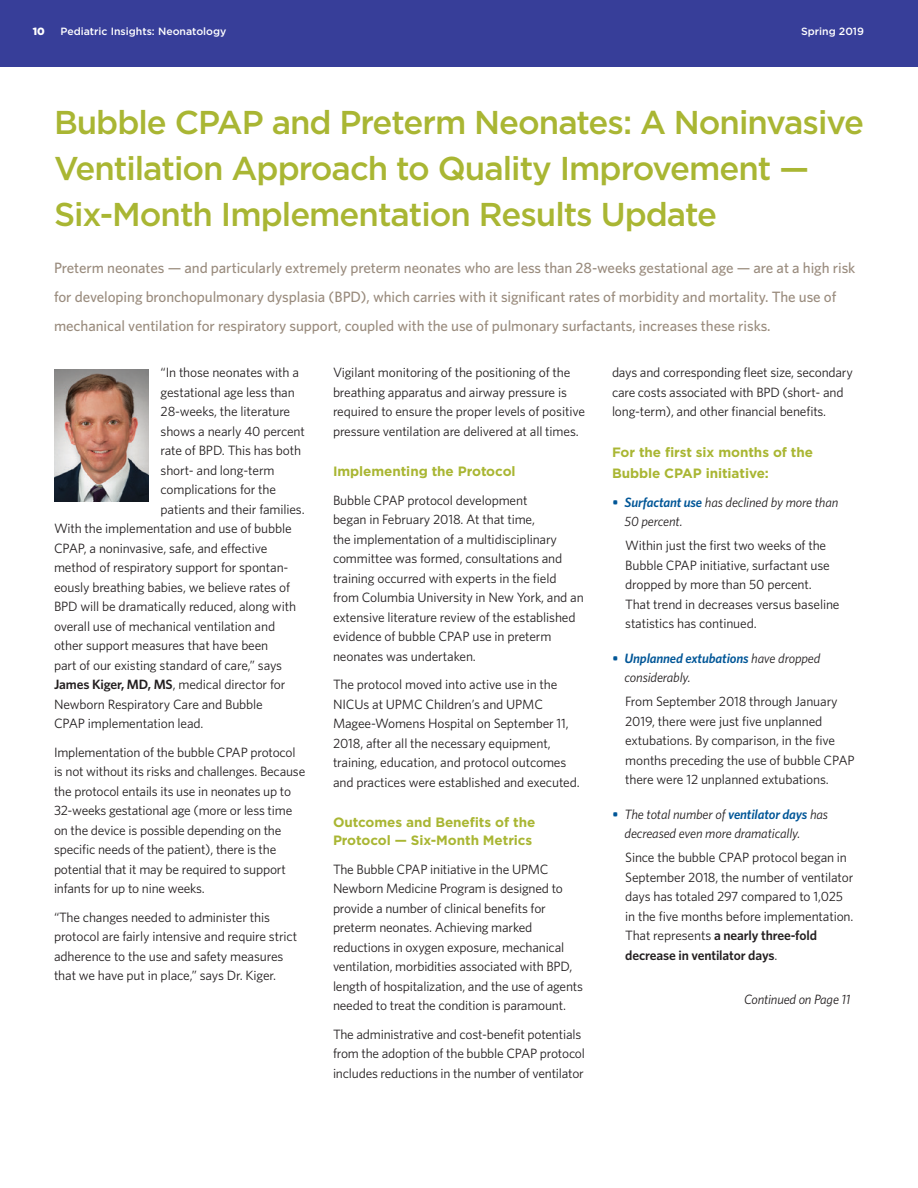
<style>
.page{position:relative;width:918px;height:1188px;background:#fff}
.page>*{position:absolute;margin:0;border:0;box-sizing:border-box;transform-origin:0 0}
.Body_Copy{font:500 33px/45.8px "Gotham";letter-spacing:-.03em;color:#a9b633}
.Body_Copy-2{font:500 15px/28.8px "Whitney";letter-spacing:-.005em;color:#9a8c7e}
.Body_Copy-3{font:13.5px/19.5px "Whitney";letter-spacing:-.01em;color:#231f20}
.Body_Copy-4{font:italic 13.5px/19.5px "Whitney";letter-spacing:-.01em;color:#231f20}
.t1{font:700 13.5px/18px "Gotham";letter-spacing:-.005em;color:#a9b633}
.t2{font:500 10.5px "Gotham";color:#fff}
.t3{font:900 10.5px "Gotham";color:#fff}
.s1{font-weight:600}
.s2{font-weight:600;color:#005697}
</style>
<div class="page">
<div style="left:0;top:0;width:918px;height:66px;background:#373e99"></div>
<img style="left:54px;top:370px;width:95px;height:132px">
<p class="t3" style="left:33px;top:24px;width:14px">10</p>
<p class="t2" style="left:61px;top:24px;width:167px">Pediatric Insights: Neonatology</p>
<p class="t2" style="left:801px;top:24px;width:64px">Spring 2019</p>
<p class="Body_Copy" style="left:54px;top:99px;width:812px">Bubble CPAP and Preterm Neonates: A Noninvasive<br>Ventilation Approach to Quality Improvement —<br>Six-Month Implementation Results Update</p>
<p class="Body_Copy-2" style="left:54px;top:253px;width:803px">Preterm neonates — and particularly extremely preterm neonates who are less than 28-weeks gestational age — are at a high risk for developing bronchopulmonary dysplasia (BPD), which carries with it significant rates of morbidity and mortality. The use of mechanical ventilation for respiratory support, coupled with the use of pulmonary surfactants, increases these risks.</p>
<p class="Body_Copy-3" style="left:161px;top:362px;width:140px">“In those neonates with a</p>
<p class="Body_Copy-3" style="left:161px;top:382px;width:136px">gestational age less than</p>
<p class="Body_Copy-3" style="left:161px;top:401px;width:131px">28-weeks, the literature</p>
<p class="Body_Copy-3" style="left:161px;top:421px;width:146px">shows a nearly 40 percent</p>
<p class="Body_Copy-3" style="left:161px;top:440px;width:142px">rate of BPD. This has both</p>
<p class="Body_Copy-3" style="left:161px;top:460px;width:115px">short- and long-term</p>
<p class="Body_Copy-3" style="left:161px;top:479px;width:117px">complications for the</p>
<p class="Body_Copy-3" style="left:161px;top:499px;width:146px">patients and their families.</p>
<p class="Body_Copy-3" style="left:54px;top:518px;width:239px">With the implementation and use of bubble</p>
<p class="Body_Copy-3" style="left:54px;top:538px;width:215px">CPAP, a noninvasive, safe, and effective</p>
<p class="Body_Copy-3" style="left:54px;top:557px;width:234px">method of respiratory support for spontan-</p>
<p class="Body_Copy-3" style="left:54px;top:577px;width:238px">eously breathing babies, we believe rates of</p>
<p class="Body_Copy-3" style="left:54px;top:596px;width:244px">BPD will be dramatically reduced, along with</p>
<p class="Body_Copy-3" style="left:54px;top:616px;width:223px">overall use of mechanical ventilation and</p>
<p class="Body_Copy-3" style="left:54px;top:635px;width:216px">other support measures that have been</p>
<p class="Body_Copy-3" style="left:54px;top:655px;width:230px">part of our existing standard of care,” says</p>
<p class="Body_Copy-3" style="left:54px;top:674px;width:233px"><span class="s1">James Kiger, MD, MS</span>, medical director for</p>
<p class="Body_Copy-3" style="left:54px;top:694px;width:210px">Newborn Respiratory Care and Bubble</p>
<p class="Body_Copy-3" style="left:54px;top:713px;width:151px">CPAP implementation lead.</p>
<p class="Body_Copy-3" style="left:54px;top:742px;width:253px">Implementation of the bubble CPAP protocol is not without its risks and challenges. Because the protocol entails its use in neonates up to 32-weeks gestational age (more or less time on the device is possible depending on the specific needs of the patient), there is the potential that it may be required to support infants for up to nine weeks.</p>
<p class="Body_Copy-3" style="left:54px;top:907px;width:245px">“The changes needed to administer this protocol are fairly intensive and require strict adherence to the use and safety measures that we have put in place,” says Dr. Kiger.</p>
<p class="Body_Copy-3" style="left:333px;top:362px;width:254px">Vigilant monitoring of the positioning of the breathing apparatus and airway pressure is required to ensure the proper levels of positive pressure ventilation are delivered at all times.</p>
<p class="t1" style="left:333px;top:462px;width:184px">Implementing the Protocol</p>
<p class="Body_Copy-3" style="left:333px;top:490px;width:252px">Bubble CPAP protocol development<br>began in February 2018. At that time,<br>the implementation of a multidisciplinary committee was formed, consultations and training occurred with experts in the field from Columbia University in New York, and an extensive literature review of the established evidence of bubble CPAP use in preterm neonates was undertaken.</p>
<p class="Body_Copy-3" style="left:333px;top:674px;width:248px">The protocol moved into active use in the NICUs at UPMC Children’s and UPMC Magee-Womens Hospital on September 11, 2018, after all the necessary equipment, training, education, and protocol outcomes and practices were established and executed.</p>
<p class="t1" style="left:333px;top:813px;width:204px">Outcomes and Benefits of the<br>Protocol — Six-Month Metrics</p>
<p class="Body_Copy-3" style="left:333px;top:859px;width:252px">The Bubble CPAP initiative in the UPMC Newborn Medicine Program is designed to provide a number of clinical benefits for preterm neonates. Achieving marked reductions in oxygen exposure, mechanical ventilation, morbidities associated with BPD, length of hospitalization, and the use of agents needed to treat the condition is paramount.</p>
<p class="Body_Copy-3" style="left:333px;top:1024px;width:254px">The administrative and cost-benefit potentials from the adoption of the bubble CPAP protocol includes reductions in the number of ventilator</p>
<p class="Body_Copy-3" style="left:612px;top:362px;width:242px">days and corresponding fleet size, secondary care costs associated with BPD (short- and long-term), and other financial benefits.</p>
<p class="t1" style="left:612px;top:441px;width:203px;line-height:21.6px">For the first six months of the<br>Bubble CPAP initiative:</p>
<p class="Body_Copy-4" style="left:625px;top:492px;width:215px;text-indent:-13px"><span class="s2">• Surfactant use</span> has declined by more than<br>50 percent.</p>
<p class="Body_Copy-3" style="left:625px;top:535px;width:216px">Within just the first two weeks of the Bubble CPAP initiative, surfactant use dropped by more than 50 percent.<br>That trend in decreases versus baseline statistics has continued.</p>
<p class="Body_Copy-4" style="left:625px;top:648px;width:197px;text-indent:-13px"><span class="s2">• Unplanned extubations</span> have dropped considerably.</p>
<p class="Body_Copy-3" style="left:625px;top:691px;width:231px">From September 2018 through January 2019, there were just five unplanned extubations. By comparison, in the five months preceding the use of bubble CPAP there were 12 unplanned extubations.</p>
<p class="Body_Copy-4" style="left:625px;top:804px;width:205px;text-indent:-13px"><span class="s2">•</span> The total number of <span class="s2">ventilator days</span> has decreased even more dramatically.</p>
<p class="Body_Copy-3" style="left:625px;top:847px;width:230px">Since the bubble CPAP protocol began in September 2018, the number of ventilator days has totaled 297 compared to 1,025 in the five months before implementation.<br>That represents <span class="s1">a nearly three-fold decrease in ventilator days</span>.</p>
<p class="Body_Copy-4" style="left:744px;top:989px;width:108px">Continued on Page 11</p>
</div>
